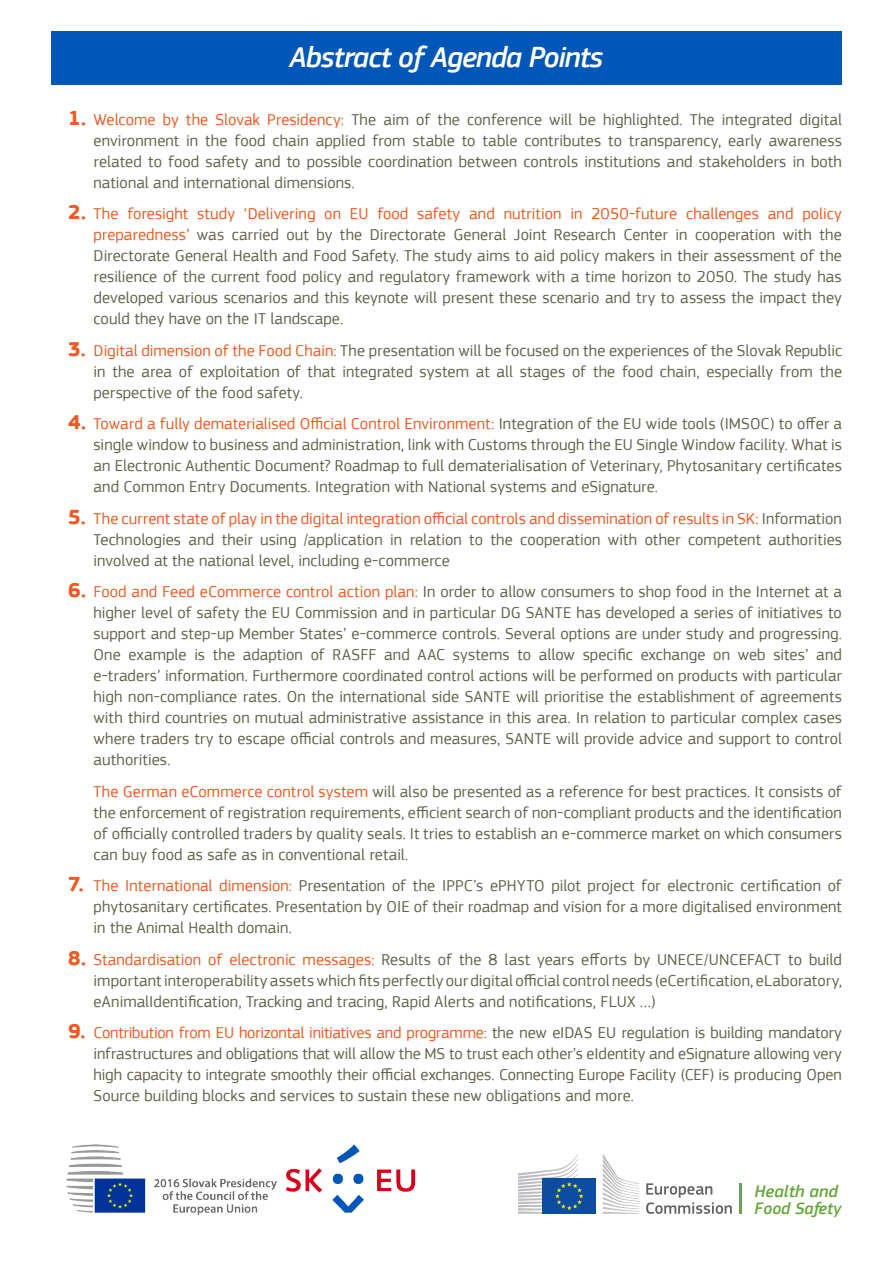
<style>
.page{position:relative;width:893px;height:1263px;background:#fff}
.page>*{position:absolute;margin:0;border:0;box-sizing:border-box;transform-origin:0 0}
.t1{font:italic 500 30px "EC Square Sans Pro";letter-spacing:-.03em;color:#fff}
.t2{font:italic 500 17.25px "EC Square Sans Pro";color:#68a83c}
.t3{font:italic 500 17.1px "EC Square Sans Pro";color:#68a83c}
.number_2nd_page{font:16.5px/21px "EC Square Sans Pro";letter-spacing:.005em;color:#63624c;text-align:justify}
.s1{font-weight:700;font-size:21px;color:#f15921}
.s2{color:#f15921}
</style>
<div class="page">
<img style="left:66px;top:1144px;width:350px;height:72px">
<svg style="left:603px;top:1154px;width:36px;height:60px"></svg>
<svg style="left:646px;top:1183px;width:86px;height:31px"></svg>
<hr style="left:739px;top:1183px;width:3px;height:31px;background:#68a83c">
<div style="left:543px;top:1178px;width:53px;height:36px;background:#0d4da1"></div>
<svg style="left:518px;top:1154px;width:65px;height:60px"></svg>
<div style="left:51px;top:32px;width:791px;height:53px;background:#0057b8"></div>
<p class="t1" style="left:290px;top:40px;width:315px">Abstract of Agenda Points</p>
<p class="number_2nd_page" style="left:94px;top:109px;width:750px;text-indent:-26px"><span class="s1">1.</span> <span class="s2">Welcome by the Slovak Presidency:</span> The aim of the conference will be highlighted. The integrated digital environment in the food chain applied from stable to table contributes to transparency, early awareness related to food safety and to possible coordination between controls institutions and stakeholders in both national and international dimensions.</p>
<p class="number_2nd_page" style="left:94px;top:203px;width:750px;text-indent:-26px"><span class="s1">2.</span> <span class="s2">The foresight study ‘Delivering on EU food safety and nutrition in 2050-future challenges and policy preparedness’</span> was carried out by the Directorate General Joint Research Center in cooperation with the Directorate General Health and Food Safety. The study aims to aid policy makers in their assessment of the resilience of the current food policy and regulatory framework with a time horizon to 2050. The study has developed various scenarios and this keynote will present these scenario and try to assess the impact they could they have on the IT landscape.</p>
<p class="number_2nd_page" style="left:94px;top:340px;width:750px;text-indent:-26px"><span class="s1">3.</span> <span class="s2">Digital dimension of the Food Chain:</span> The presentation will be focused on the experiences of the Slovak Republic in the area of exploitation of that integrated system at all stages of the food chain, especially from the perspective of the food safety.</p>
<p class="number_2nd_page" style="left:94px;top:413px;width:750px;text-indent:-26px"><span class="s1">4.</span> <span class="s2">Toward a fully dematerialised Official Control Environment:</span> Integration of the EU wide tools (IMSOC) to offer a single window to business and administration, link with Customs through the EU Single Window facility. What is an Electronic Authentic Document? Roadmap to full dematerialisation of Veterinary, Phytosanitary certificates and Common Entry Documents. Integration with National systems and eSignature.</p>
<p class="number_2nd_page" style="left:94px;top:508px;width:750px;text-indent:-26px"><span class="s1">5.</span> <span class="s2">The current state of play in the digital integration official controls and dissemination of results in SK:</span> Information Technologies and their using /application in relation to the cooperation with other competent authorities involved at the national level, including e-commerce</p>
<p class="number_2nd_page" style="left:94px;top:581px;width:750px;text-indent:-26px"><span class="s1">6.</span> <span class="s2">Food and Feed eCommerce control action plan:</span> In order to allow consumers to shop food in the Internet at a higher level of safety the EU Commission and in particular DG SANTE has developed a series of initiatives to support and step-up Member States’ e-commerce controls. Several options are under study and progressing.<br>One example is the adaption of RASFF and AAC systems to allow specific exchange on web sites’ and e-traders’ information. Furthermore coordinated control actions will be performed on products with particular high non-compliance rates. On the international side SANTE will prioritise the establishment of agreements with third countries on mutual administrative assistance in this area. In relation to particular complex cases where traders try to escape official controls and measures, SANTE will provide advice and support to control authorities.</p>
<p class="number_2nd_page" style="left:94px;top:781px;width:750px"><span class="s2">The German eCommerce control system</span> will also be presented as a reference for best practices. It consists of the enforcement of registration requirements, efficient search of non-compliant products and the identification of officially controlled traders by quality seals. It tries to establish an e-commerce market on which consumers can buy food as safe as in conventional retail.</p>
<p class="number_2nd_page" style="left:94px;top:875px;width:750px;text-indent:-26px"><span class="s1">7.</span> <span class="s2">The International dimension:</span> Presentation of the IPPC’s ePHYTO pilot project for electronic certification of phytosanitary certificates. Presentation by OIE of their roadmap and vision for a more digitalised environment in the Animal Health domain.</p>
<p class="number_2nd_page" style="left:94px;top:949px;width:750px;text-indent:-26px"><span class="s1">8.</span> <span class="s2">Standardisation of electronic messages:</span> Results of the 8 last years efforts by UNECE/UNCEFACT to build important interoperability assets which fits perfectly our digital official control needs (eCertification, eLaboratory, eAnimalIdentification, Tracking and tracing, Rapid Alerts and notifications, FLUX …)</p>
<p class="number_2nd_page" style="left:94px;top:1022px;width:750px;text-indent:-26px"><span class="s1">9.</span> <span class="s2">Contribution from EU horizontal initiatives and programme:</span> the new eIDAS EU regulation is building mandatory infrastructures and obligations that will allow the MS to trust each other’s eIdentity and eSignature allowing very high capacity to integrate smoothly their official exchanges. Connecting Europe Facility (CEF) is producing Open Source building blocks and services to sustain these new obligations and more.</p>
<p class="t2" style="left:754px;top:1181px;width:85px">Health and</p>
<p class="t3" style="left:754px;top:1198px;width:89px">Food Safety</p>
</div>
